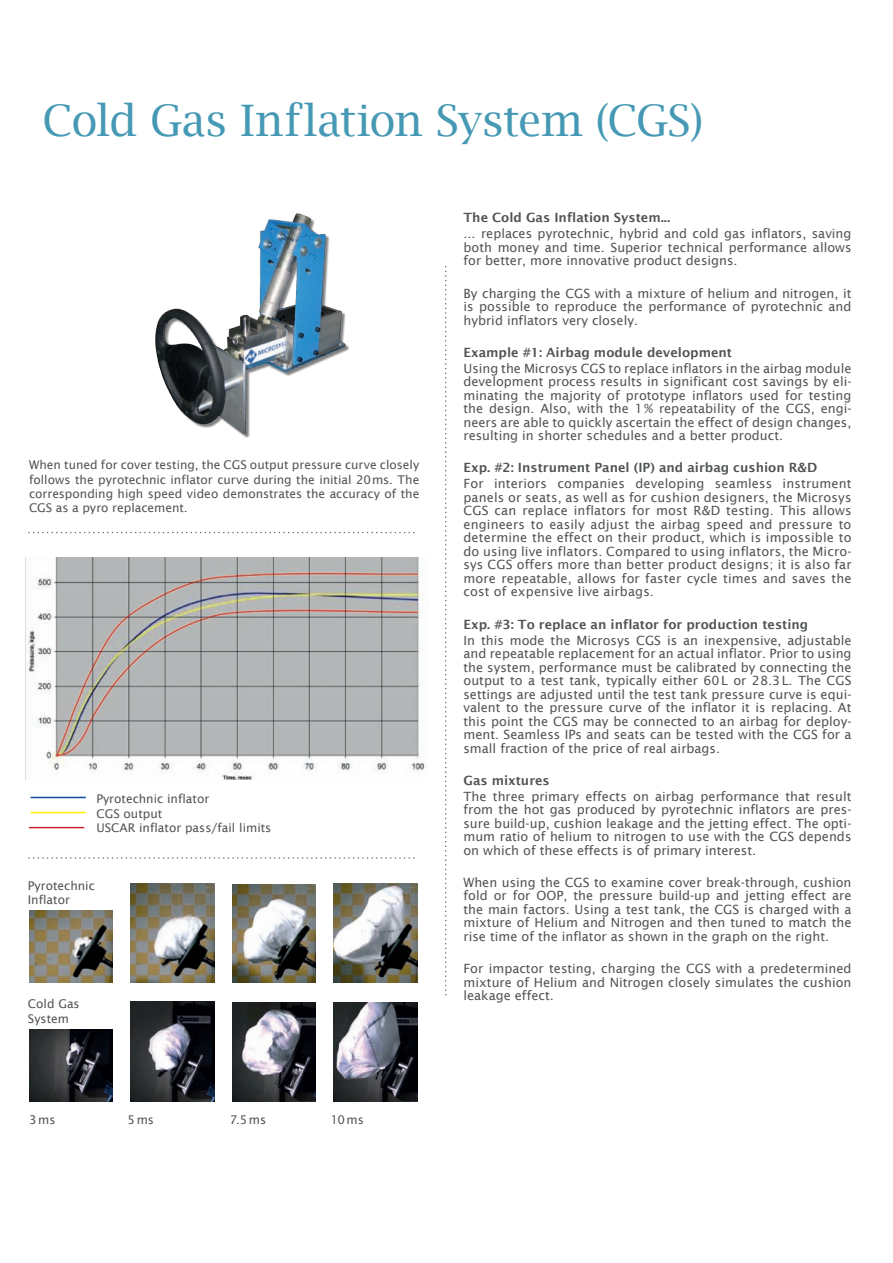
<style>
.page{position:relative;width:893px;height:1263px;background:#fff}
.page>*{position:absolute;margin:0;border:0;box-sizing:border-box;transform-origin:0 0}
.t1{font:43.5px "Lucida Bright";letter-spacing:-.02em;color:#4699b4}
.t2{font:12.75px/13.5px "Lucida Sans";color:#515455;text-align:justify}
.t3{font:600 12.75px "Lucida Sans";color:#515455}
.t4{font:12px/14.4px "Lucida Sans";color:#515455}
</style>
<div class="page">
<svg style="left:445px;top:267px;width:1px;height:728px"></svg>
<svg style="left:28px;top:857px;width:387px;height:2px"></svg>
<img style="left:155px;top:213px;width:194px;height:225px">
<img style="left:26px;top:557px;width:402px;height:222px">
<hr style="left:31px;top:797px;width:55px;height:1px;background:#0f4ca0">
<hr style="left:31px;top:812px;width:55px;height:1px;background:#fff101">
<hr style="left:29px;top:827px;width:55px;height:1px;background:#d1232a">
<img style="left:29px;top:910px;width:84px;height:73px">
<img style="left:131px;top:884px;width:83px;height:99px">
<img style="left:232px;top:884px;width:83px;height:99px">
<img style="left:333px;top:884px;width:84px;height:99px">
<img style="left:29px;top:1029px;width:84px;height:72px">
<img style="left:131px;top:1002px;width:83px;height:99px">
<img style="left:232px;top:1002px;width:83px;height:99px">
<img style="left:333px;top:1002px;width:84px;height:99px">
<svg style="left:28px;top:532px;width:387px;height:1px"></svg>
<h1 class="t1" style="left:43px;top:95px;width:662px">Cold Gas Inflation System (CGS)</h1>
<p class="t4" style="left:29px;top:458px;width:392px;text-align:justify">When tuned for cover testing, the CGS output pressure curve closely follows the pyrotechnic inflator curve during the initial 20ms. The corresponding high speed video demonstrates the accuracy of the CGS as a pyro replacement.</p>
<p class="t4" style="left:96px;top:792px;width:177px">Pyrotechnic inflator<br>CGS output<br>USCAR inflator pass/fail limits</p>
<p class="t4" style="left:28px;top:878px;width:69px">Pyrotechnic<br>Inflator</p>
<p class="t4" style="left:28px;top:997px;width:53px">Cold Gas<br>System</p>
<p class="t4" style="left:29px;top:1112px;width:28px">3ms</p>
<p class="t4" style="left:128px;top:1112px;width:28px">5ms</p>
<p class="t4" style="left:230px;top:1112px;width:38px">7.5ms</p>
<p class="t4" style="left:331px;top:1112px;width:35px">10ms</p>
<p class="t3" style="left:463px;top:210px;width:208px">The Cold Gas Inflation System...</p>
<p class="t2" style="left:463px;top:227px;width:389px">... replaces pyrotechnic, hybrid and cold gas inflators, saving both money and time. Superior technical performance allows for better, more innovative product designs.</p>
<p class="t2" style="left:463px;top:286px;width:390px">By charging the CGS with a mixture of helium and nitrogen, it is possible to reproduce the performance of pyrotechnic and hybrid inflators very closely.</p>
<p class="t3" style="left:463px;top:345px;width:270px">Example #1: Airbag module development</p>
<p class="t2" style="left:463px;top:361px;width:389px">Using the Microsys CGS to replace inflators in the airbag module development process results in significant cost savings by eli&shy;minating the majority of prototype inflators used for testing the design. Also, with the 1% repeatability of the CGS, engi&shy;neers are able to quickly ascertain the effect of design changes, resulting in shorter schedules and a better product.</p>
<p class="t3" style="left:463px;top:460px;width:355px">Exp. #2: Instrument Panel (IP) and airbag cushion R&amp;D</p>
<p class="t2" style="left:463px;top:477px;width:390px">For interiors companies developing seamless instrument panels or seats, as well as for cushion designers, the Microsys CGS can replace inflators for most R&amp;D testing. This allows engineers to easily adjust the airbag speed and pressure to determine the effect on their product, which is impossible to do using live inflators. Compared to using inflators, the Micro&shy;sys CGS offers more than better product designs; it is also far more repeatable, allows for faster cycle times and saves the cost of expensive live airbags.</p>
<p class="t3" style="left:463px;top:617px;width:346px">Exp. #3: To replace an inflator for production testing</p>
<p class="t2" style="left:463px;top:633px;width:390px">In this mode the Microsys CGS is an inexpensive, adjustable and repeatable replacement for an actual inflator. Prior to using the system, performance must be calibrated by connecting the output to a test tank, typically either 60L or 28.3L. The CGS settings are adjusted until the test tank pressure curve is equi&shy;valent to the pressure curve of the inflator it is replacing. At this point the CGS may be connected to an airbag for deploy&shy;ment. Seamless IPs and seats can be tested with the CGS for a small fraction of the price of real airbags.</p>
<p class="t3" style="left:463px;top:773px;width:88px">Gas mixtures</p>
<p class="t2" style="left:463px;top:789px;width:390px">The three primary effects on airbag performance that result from the hot gas produced by pyrotechnic inflators are pres&shy;sure build-up, cushion leakage and the jetting effect. The opti&shy;mum ratio of helium to nitrogen to use with the CGS depends on which of these effects is of primary interest.</p>
<p class="t2" style="left:463px;top:875px;width:389px">When using the CGS to examine cover break-through, cushion fold or for OOP, the pressure build-up and jetting effect are the main factors. Using a test tank, the CGS is charged with a mixture of Helium and Nitrogen and then tuned to match the rise time of the inflator as shown in the graph on the right.</p>
<p class="t2" style="left:463px;top:962px;width:389px">For impactor testing, charging the CGS with a predetermined mixture of Helium and Nitrogen closely simulates the cushion leakage effect.</p>
</div>
